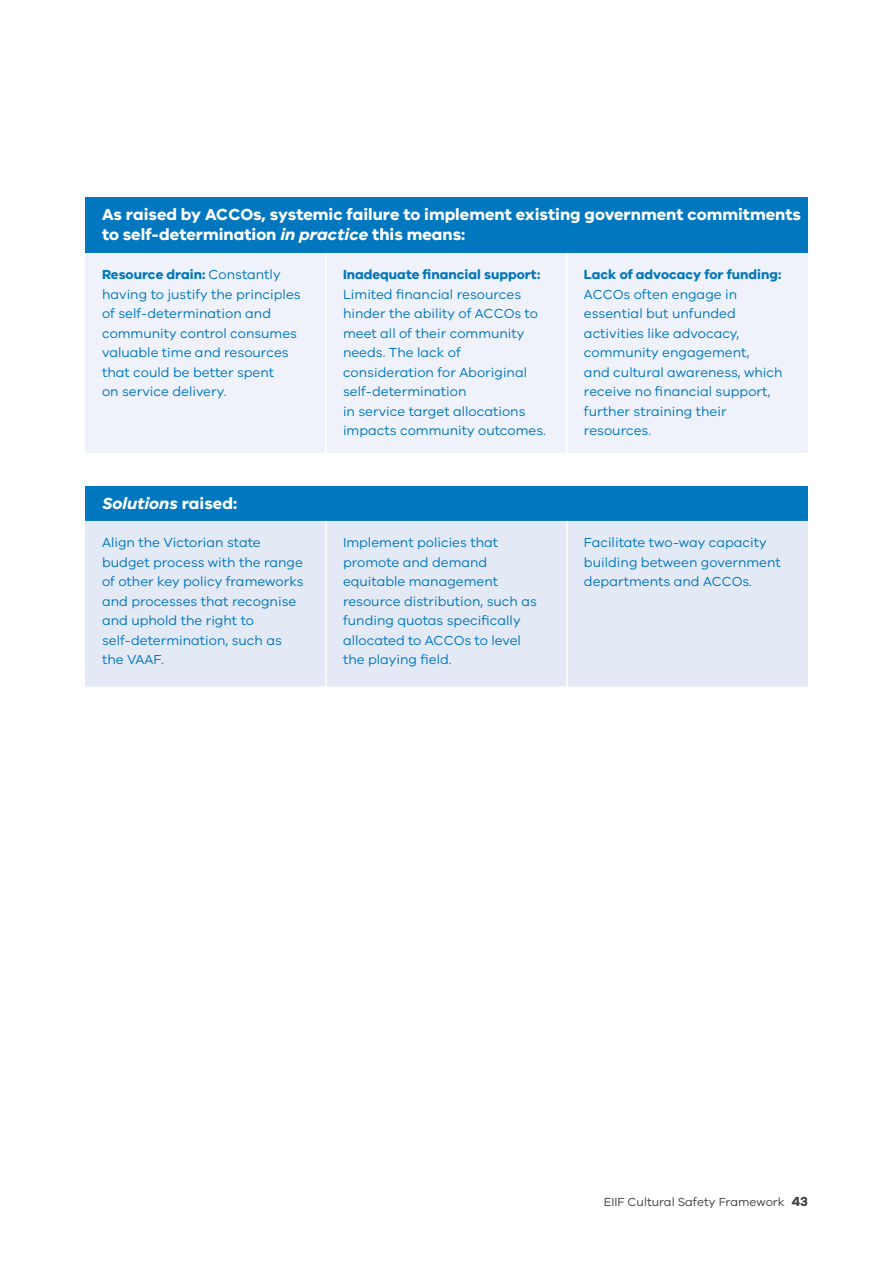
<style>
.page{position:relative;width:893px;height:1263px;background:#fff}
.page>*{position:absolute;margin:0;border:0;box-sizing:border-box;transform-origin:0 0}
.t1{font:700 16.5px/19.5px "VIC";color:#fff}
.t2{font:italic 700 16.5px "VIC";color:#fff}
.t3{font:13.5px/19.5px "VIC";color:#0077be}
.t4{font:700 13.5px "VIC";color:#0077be}
.t5{font:12px "VIC";color:#414042}
.s1{font-style:italic}
.s2{font-weight:700}
.s3{font-style:normal}
.s4{font-weight:700;font-size:13.5px}
</style>
<div class="page">
<div style="left:85px;top:198px;width:723px;height:55px;background:#0077be"></div>
<div style="left:85px;top:253px;width:723px;height:200px;background:#eff2fa"></div>
<div style="left:85px;top:487px;width:723px;height:34px;background:#0077be"></div>
<div style="left:85px;top:521px;width:723px;height:165px;background:#e4e9f6"></div>
<hr style="left:325px;top:253px;width:2px;height:200px;background:#fff">
<hr style="left:566px;top:253px;width:2px;height:200px;background:#fff">
<hr style="left:325px;top:521px;width:2px;height:165px;background:#fff">
<hr style="left:566px;top:521px;width:2px;height:165px;background:#fff">
<p class="t1" style="left:102px;top:204px;width:701px">As raised by ACCOs, systemic failure to implement existing government commitments to self-determination <span class="s1">in practice</span> this means:</p>
<p class="t3" style="left:102px;top:265px;width:200px"><span class="s2">Resource drain:</span> Constantly having to justify the principles of self-determination and community control consumes valuable time and resources that could be better spent<br>on service delivery.</p>
<p class="t4" style="left:343px;top:266px;width:199px">Inadequate financial support:</p>
<p class="t4" style="left:584px;top:266px;width:199px">Lack of advocacy for funding:</p>
<p class="t3" style="left:584px;top:284px;width:200px">ACCOs often engage in essential but unfunded activities like advocacy, community engagement,<br>and cultural awareness, which receive no financial support, further straining their resources.</p>
<p class="t3" style="left:343px;top:284px;width:204px">Limited financial resources hinder the ability of ACCOs to meet all of their community needs. The lack of consideration for Aboriginal self-determination<br>in service target allocations impacts community outcomes.</p>
<p class="t2" style="left:102px;top:494px;width:137px">Solutions <span class="s3">raised:</span></p>
<p class="t3" style="left:102px;top:532px;width:203px">Align the Victorian state budget process with the range of other key policy frameworks and processes that recognise and uphold the right to self-determination, such as the VAAF.</p>
<p class="t3" style="left:343px;top:532px;width:195px">Implement policies that promote and demand equitable management resource distribution, such as funding quotas specifically allocated to ACCOs to level the playing field.</p>
<p class="t3" style="left:584px;top:532px;width:198px">Facilitate two-way capacity building between government departments and ACCOs.</p>
<p class="t5" style="left:604px;top:1194px;width:206px">EIIF Cultural Safety Framework <span class="s4">43</span></p>
</div>
